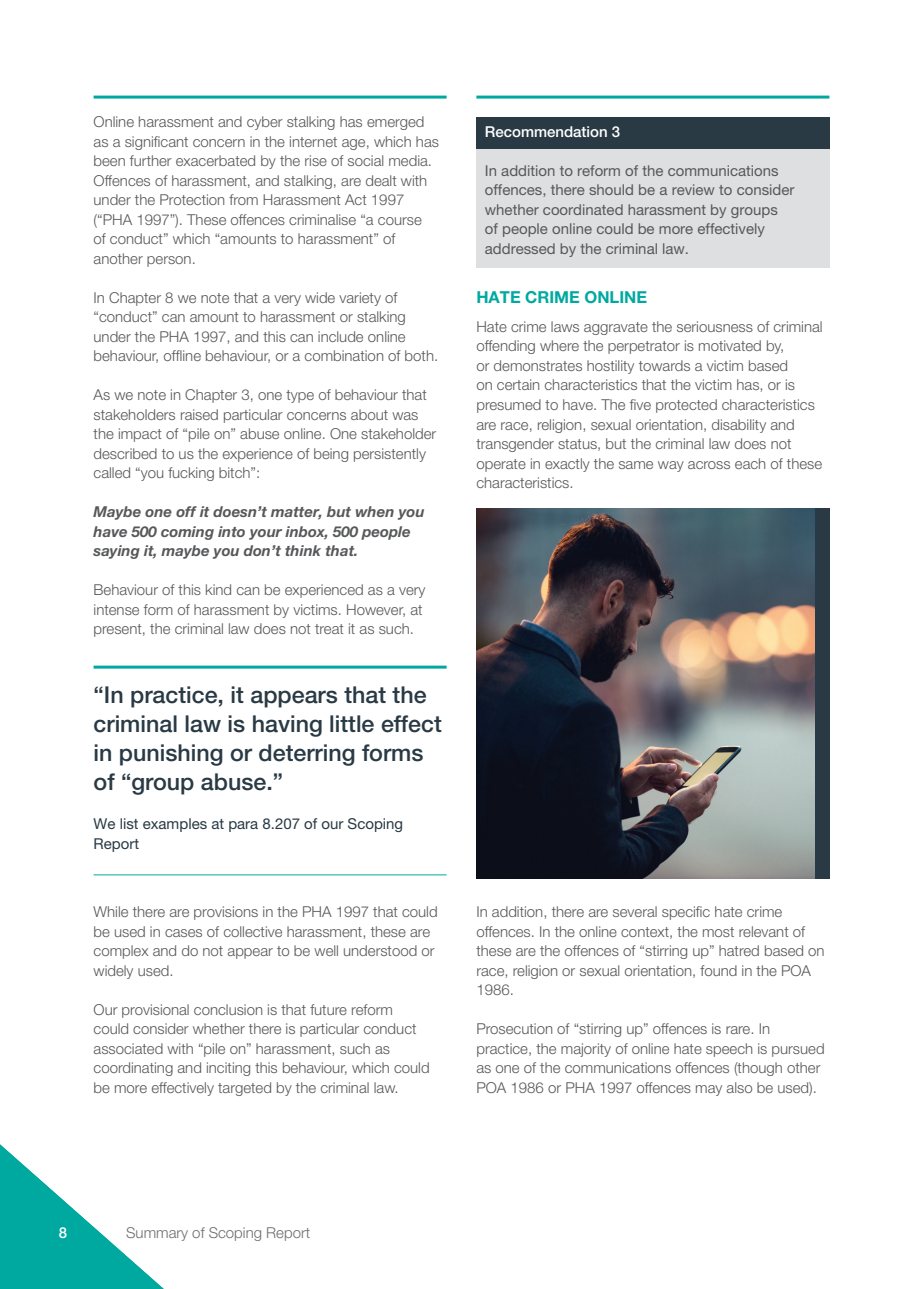
<style>
.page{position:relative;width:906px;height:1289px;background:#fff}
.page>*{position:absolute;margin:0;border:0;box-sizing:border-box;transform-origin:0 0}
.t1{font:500 23.25px/29.2px "Helvetica Neue LT Pro";color:#293a45}
.Subheading_A{font:700 16.5px "Helvetica Neue LT Pro";color:#00a9a0}
.Body_text{font:300 15px/19.5px "Helvetica Neue LT Pro";color:#57585a}
.Body_text-2{font:15px/19.5px "Helvetica Neue LT Pro";color:#57585a}
.italics_quote{font:italic 700 15px/19.5px "Helvetica Neue LT Pro";color:#57585a}
.t2{font:15px/19.5px "Helvetica Neue LT Pro";color:#293a45}
.t3{font:300 15px "Helvetica Neue LT Pro";color:#6c6d70}
.Body_text-3{font:500 15px "Helvetica Neue LT Pro";color:#fff}
</style>
<div class="page">
<svg style="left:0;top:1144px;width:163px;height:144px"></svg>
<hr style="left:94px;top:96px;width:352px;height:3px;background:#00a9a0">
<hr style="left:476px;top:96px;width:353px;height:3px;background:#00a9a0">
<hr style="left:94px;top:665px;width:352px;height:3px;background:#00a9a0">
<hr style="left:94px;top:874px;width:352px;height:1px;background:#00a9a0">
<div style="left:476px;top:127px;width:353px;height:140px;background:#dedfe1"></div>
<div style="left:476px;top:117px;width:353px;height:32px;background:#293a45"></div>
<img style="left:476px;top:508px;width:339px;height:370px">
<div style="left:815px;top:508px;width:14px;height:370px;background:#293a45"></div>
<p class="Body_text" style="left:94px;top:112px;width:347px">Online harassment and cyber stalking has emerged as a significant concern in the internet age, which has been further exacerbated by the rise of social media.<br>Offences of harassment, and stalking, are dealt with under the Protection from Harassment Act 1997 (“PHA 1997”). These offences criminalise “a course<br>of conduct” which “amounts to harassment” of another person.</p>
<p class="Body_text" style="left:94px;top:287px;width:346px">In Chapter 8 we note that a very wide variety of “conduct” can amount to harassment or stalking under the PHA 1997, and this can include online behaviour, offline behaviour, or a combination of both.</p>
<p class="Body_text" style="left:94px;top:385px;width:344px">As we note in Chapter 3, one type of behaviour that stakeholders raised particular concerns about was the impact of “pile on” abuse online. One stakeholder described to us the experience of being persistently called “you fucking bitch”:</p>
<p class="italics_quote" style="left:94px;top:502px;width:332px">Maybe one off it doesn’t matter, but when you have 500 coming into your inbox, 500 people saying it, maybe you don’t think that.</p>
<p class="Body_text" style="left:94px;top:580px;width:333px">Behaviour of this kind can be experienced as a very intense form of harassment by victims. However, at present, the criminal law does not treat it as such.</p>
<p class="t1" style="left:94px;top:679px;width:350px">“In practice, it appears that the criminal law is having little effect in punishing or deterring forms of “group abuse.”</p>
<p class="t2" style="left:94px;top:814px;width:311px">We list examples at para 8.207 of our Scoping<br>Report</p>
<p class="Body_text" style="left:94px;top:901px;width:346px">While there are provisions in the PHA 1997 that could be used in cases of collective harassment, these are complex and do not appear to be well understood or widely used.</p>
<p class="Body_text" style="left:94px;top:999px;width:337px">Our provisional conclusion is that future reform could consider whether there is particular conduct associated with “pile on” harassment, such as coordinating and inciting this behaviour, which could be more effectively targeted by the criminal law.</p>
<p class="Body_text-3" style="left:485px;top:123px;width:137px">Recommendation 3</p>
<p class="Body_text-2" style="left:485px;top:161px;width:311px">In addition to reform of the communications offences, there should be a review to consider whether coordinated harassment by groups of people online could be more effectively addressed by the criminal law.</p>
<p class="Subheading_A" style="left:476px;top:286px;width:172px">HATE CRIME ONLINE</p>
<p class="Body_text" style="left:476px;top:316px;width:348px">Hate crime laws aggravate the seriousness of criminal offending where the perpetrator is motivated by,<br>or demonstrates hostility towards a victim based<br>on certain characteristics that the victim has, or is presumed to have. The five protected characteristics are race, religion, sexual orientation, disability and transgender status, but the criminal law does not operate in exactly the same way across each of these characteristics.</p>
<p class="Body_text" style="left:476px;top:901px;width:350px">In addition, there are several specific hate crime offences. In the online context, the most relevant of these are the offences of “stirring up” hatred based on race, religion or sexual orientation, found in the POA 1986.</p>
<p class="Body_text" style="left:476px;top:1018px;width:350px">Prosecution of “stirring up” offences is rare. In practice, the majority of online hate speech is pursued as one of the communications offences (though other POA 1986 or PHA 1997 offences may also be used).</p>
<p class="Body_text-3" style="left:59px;top:1223px;width:10px">8</p>
<p class="t3" style="left:126px;top:1223px;width:185px">Summary of Scoping Report</p>
</div>
